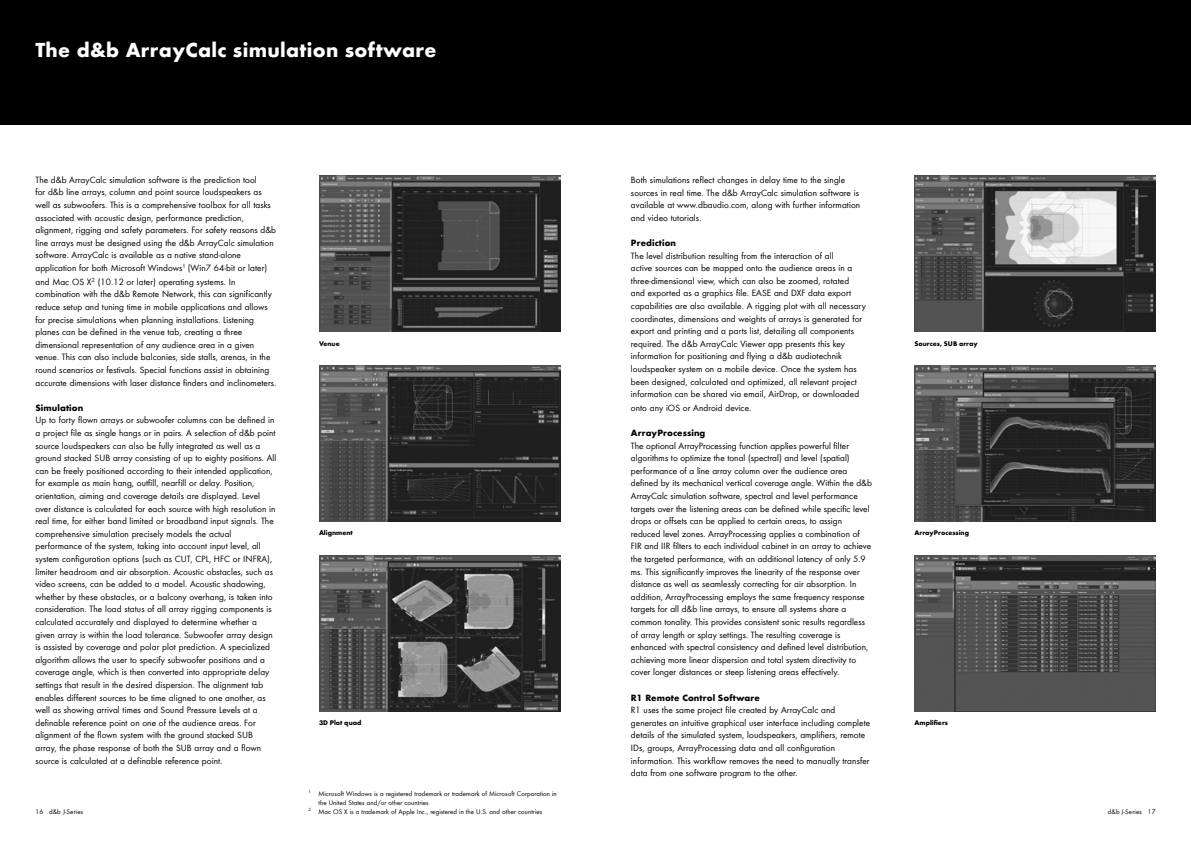
<style>
.page{position:relative;width:1191px;height:842px;background:#fff}
.page>*{position:absolute;margin:0;border:0;box-sizing:border-box;transform-origin:0 0}
.t1{font:700 21px "dbaudio Futura";letter-spacing:.015em;color:#fff}
.t2{font:9.4px/12.6px "dbaudio Futura";letter-spacing:.01em;color:#000}
.t3{font:700 9.4px "dbaudio Futura";letter-spacing:.01em;color:#000}
.t4{font:7px "dbaudio Futura";letter-spacing:.01em;color:#000}
.t5{font:700 7px "dbaudio Futura";color:#000}
</style>
<div class="page">
<div style="left:0;top:0;width:595px;height:125px;background:#000"></div>
<div style="left:595px;top:0;width:596px;height:125px;background:#000"></div>
<img style="left:914px;top:176px;width:241px;height:156px">
<img style="left:914px;top:365px;width:241px;height:156px">
<img style="left:914px;top:555px;width:241px;height:156px">
<img style="left:319px;top:176px;width:241px;height:156px">
<img style="left:319px;top:365px;width:241px;height:156px">
<img style="left:319px;top:555px;width:241px;height:156px">
<h1 class="t1" style="left:35px;top:35px;width:402px">The d&amp;b ArrayCalc simulation software</h1>
<p class="t2" style="left:35px;top:173px;width:242px">The d&amp;b ArrayCalc simulation software is the prediction tool<br>for d&amp;b line arrays, column and point source loudspeakers as well as subwoofers. This is a comprehensive toolbox for all tasks associated with acoustic design, performance prediction, alignment, rigging and safety parameters. For safety reasons d&amp;b line arrays must be designed using the d&amp;b ArrayCalc simulation software. ArrayCalc is available as a native stand-alone application for both Microsoft Windows<sup>1</sup> (Win7 64-bit or later)</p>
<p class="t2" style="left:35px;top:275px;width:241px">and Mac OS X<sup>2</sup> (10.12 or later) operating systems. In combination with the d&amp;b Remote Network, this can significantly reduce setup and tuning time in mobile applications and allows for precise simulations when planning installations. Listening planes can be defined in the venue tab, creating a three dimensional representation of any audience area in a given venue. This can also include balconies, side stalls, arenas, in the round scenarios or festivals. Special functions assist in obtaining accurate dimensions with laser distance finders and inclinometers.</p>
<p class="t3" style="left:35px;top:401px;width:49px">Simulation</p>
<p class="t2" style="left:35px;top:413px;width:242px">Up to forty flown arrays or subwoofer columns can be defined in a project file as single hangs or in pairs. A selection of d&amp;b point source loudspeakers can also be fully integrated as well as a ground stacked SUB array consisting of up to eighty positions. All can be freely positioned according to their intended application, for example as main hang, outfill, nearfill or delay. Position, orientation, aiming and coverage details are displayed. Level over distance is calculated for each source with high resolution in real time, for either band limited or broadband input signals. The comprehensive simulation precisely models the actual performance of the system, taking into account input level, all system configuration options (such as CUT, CPL, HFC or INFRA), limiter headroom and air absorption. Acoustic obstacles, such as video screens, can be added to a model. Acoustic shadowing, whether by these obstacles, or a balcony overhang, is taken into consideration. The load status of all array rigging components is calculated accurately and displayed to determine whether a given array is within the load tolerance. Subwoofer array design is assisted by coverage and polar plot prediction. A specialized algorithm allows the user to specify subwoofer positions and a coverage angle, which is then converted into appropriate delay settings that result in the desired dispersion. The alignment tab enables different sources to be time aligned to one another, as well as showing arrival times and Sound Pressure Levels at a definable reference point on one of the audience areas. For alignment of the flown system with the ground stacked SUB array, the phase response of both the SUB array and a flown source is calculated at a definable reference point.</p>
<p class="t5" style="left:319px;top:338px;width:22px">Venue</p>
<p class="t5" style="left:319px;top:528px;width:35px">Alignment</p>
<p class="t5" style="left:319px;top:718px;width:44px">3D Plot quad</p>
<p class="t2" style="left:631px;top:173px;width:231px">Both simulations reflect changes in delay time to the single sources in real time. The d&amp;b ArrayCalc simulation software is available at www.dbaudio.com, along with further information and video tutorials.</p>
<p class="t3" style="left:631px;top:236px;width:47px">Prediction</p>
<p class="t2" style="left:631px;top:249px;width:236px">The level distribution resulting from the interaction of all<br>active sources can be mapped onto the audience areas in a three-dimensional view, which can also be zoomed, rotated<br>and exported as a graphics file. EASE and DXF data export capabilities are also available. A rigging plot with all necessary coordinates, dimensions and weights of arrays is generated for export and printing and a parts list, detailing all components required. The d&amp;b ArrayCalc Viewer app presents this key information for positioning and flying a d&amp;b audiotechnik loudspeaker system on a mobile device. Once the system has been designed, calculated and optimized, all relevant project information can be shared via email, AirDrop, or downloaded</p>
<p class="t2" style="left:631px;top:401px;width:121px">onto any iOS or Android device.</p>
<p class="t3" style="left:631px;top:426px;width:76px">ArrayProcessing</p>
<p class="t2" style="left:631px;top:439px;width:242px">The optional ArrayProcessing function applies powerful filter algorithms to optimize the tonal (spectral) and level (spatial) performance of a line array column over the audience area defined by its mechanical vertical coverage angle. Within the d&amp;b ArrayCalc simulation software, spectral and level performance targets over the listening areas can be defined while specific level drops or offsets can be applied to certain areas, to assign reduced level zones. ArrayProcessing applies a combination of FIR and IIR filters to each individual cabinet in an array to achieve the targeted performance, with an additional latency of only 5.9 ms. This significantly improves the linearity of the response over distance as well as seamlessly correcting for air absorption. In addition, ArrayProcessing employs the same frequency response targets for all d&amp;b line arrays, to ensure all systems share a common tonality. This provides consistent sonic results regardless of array length or splay settings. The resulting coverage is enhanced with spectral consistency and defined level distribution, achieving more linear dispersion and total system directivity to cover longer distances or steep listening areas effectively.</p>
<p class="t3" style="left:631px;top:690px;width:130px">R1 Remote Control Software</p>
<p class="t2" style="left:631px;top:703px;width:241px">R1 uses the same project file created by ArrayCalc and generates an intuitive graphical user interface including complete details of the simulated system, loudspeakers, amplifiers, remote IDs, groups, ArrayProcessing data and all configuration information. This workflow removes the need to manually transfer data from one software program to the other.</p>
<p class="t5" style="left:914px;top:338px;width:65px">Sources, SUB array</p>
<p class="t5" style="left:914px;top:528px;width:56px">ArrayProcessing</p>
<p class="t5" style="left:914px;top:717px;width:35px">Amplifiers</p>
<p class="t4" style="left:308px;top:788px;width:250px"><sup>1</sup> Microsoft Windows is a registered trademark or trademark of Microsoft Corporation in</p>
<p class="t4" style="left:318px;top:797px;width:112px">the United States and/or other countries</p>
<p class="t4" style="left:308px;top:806px;width:235px"><sup>2</sup> Mac OS X is a trademark of Apple Inc., registered in the U.S. and other countries</p>
<p class="t4" style="left:35px;top:806px;width:49px">16 d&amp;b J-Series</p>
<p class="t4" style="left:1107px;top:806px;width:49px">d&amp;b J-Series 17</p>
</div>
